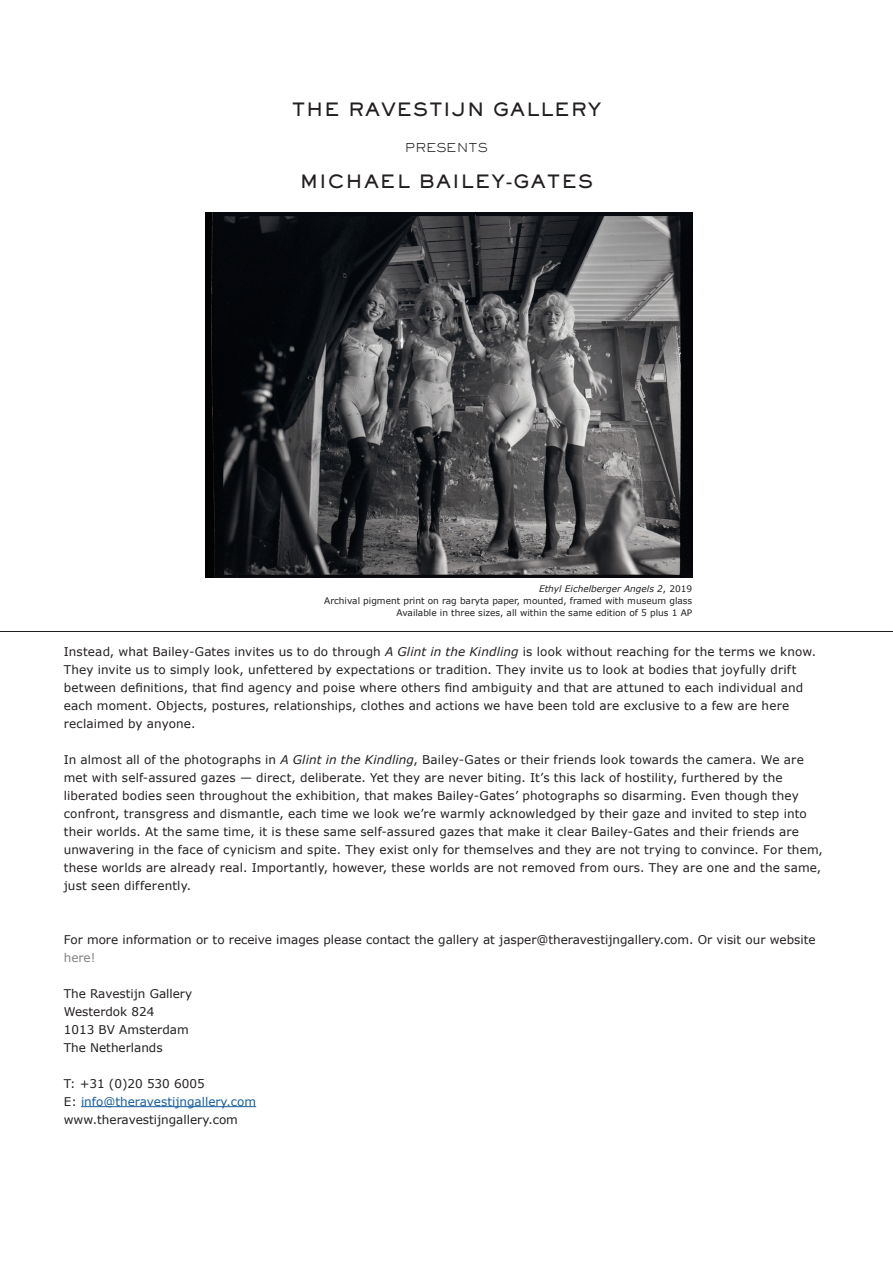
<style>
.page{position:relative;width:893px;height:1263px;background:#fff}
.page>*{position:absolute;margin:0;border:0;box-sizing:border-box;transform-origin:0 0}
.t1{font:18px "Sackers Gothic Heavy AT";letter-spacing:.05em;color:#231f20}
.t2{font:12px/18px "Verdana";letter-spacing:.01em;color:#231f20}
.t3{font:12px "Verdana";color:#175d9e}
.t4{font:12px "Sackers Gothic Light AT";color:#231f20}
.t5{font:9px "Verdana";color:#231f20}
.t6{font:italic 9px "Verdana";color:#231f20}
.s1{font-style:normal}
.s2{font-style:italic}
.s3{color:#808285}
.s4{color:#231f20}
</style>
<div class="page">
<hr style="left:0;top:631px;width:893px;height:1px;background:#231f20">
<hr style="left:81px;top:1106px;width:175px;height:1px;background:#175d9e">
<img style="left:205px;top:213px;width:487px;height:364px">
<h1 class="t1" style="left:292px;top:97px;width:311px">THE RAVESTIJN GALLERY</h1>
<p class="t4" style="left:405px;top:139px;width:84px">PRESENTS</p>
<h1 class="t1" style="left:300px;top:169px;width:295px">MICHAEL BAILEY-GATES</h1>
<p class="t6" style="left:539px;top:583px;width:155px">Ethyl Eichelberger Angels 2<span class="s1">, 2019</span></p>
<p class="t5" style="left:324px;top:595px;width:369px">Archival pigment print on rag baryta paper, mounted, framed with museum glass</p>
<p class="t5" style="left:397px;top:607px;width:297px">Available in three sizes, all within the same edition of 5 plus 1 AP</p>
<p class="t2" style="left:64px;top:642px;width:754px">Instead, what Bailey-Gates invites us to do through <span class="s2">A Glint in the Kindling</span> is look without reaching for the terms we know.<br>They invite us to simply look, unfettered by expectations or tradition. They invite us to look at bodies that joyfully drift between definitions, that find agency and poise where others find ambiguity and that are attuned to each individual and each moment. Objects, postures, relationships, clothes and actions we have been told are exclusive to a few are here reclaimed by anyone.</p>
<p class="t2" style="left:64px;top:750px;width:761px">In almost all of the photographs in <span class="s2">A Glint in the Kindling</span>, Bailey-Gates or their friends look towards the camera. We are met with self-assured gazes — direct, deliberate. Yet they are never biting. It’s this lack of hostility, furthered by the liberated bodies seen throughout the exhibition, that makes Bailey-Gates’ photographs so disarming. Even though they confront, transgress and dismantle, each time we look we’re warmly acknowledged by their gaze and invited to step into their worlds. At the same time, it is these same self-assured gazes that make it clear Bailey-Gates and their friends are unwavering in the face of cynicism and spite. They exist only for themselves and they are not trying to convince. For them, these worlds are already real. Importantly, however, these worlds are not removed from ours. They are one and the same, just seen differently.</p>
<p class="t2" style="left:64px;top:930px;width:753px">For more information or to receive images please contact the gallery at jasper@theravestijngallery.com. Or visit our website <span class="s3">here!</span></p>
<p class="t2" style="left:64px;top:984px;width:130px">The Ravestijn Gallery</p>
<p class="t2" style="left:64px;top:1002px;width:92px">Westerdok 824</p>
<p class="t2" style="left:64px;top:1020px;width:126px">1013 BV Amsterdam</p>
<p class="t2" style="left:64px;top:1038px;width:100px">The Netherlands</p>
<p class="t2" style="left:64px;top:1074px;width:142px">T: +31 (0)20 530 6005</p>
<p class="t3" style="left:64px;top:1093px;width:194px"><span class="s4">E:</span> info@theravestijngallery.com</p>
<p class="t2" style="left:64px;top:1110px;width:176px">www.theravestijngallery.com</p>
</div>
